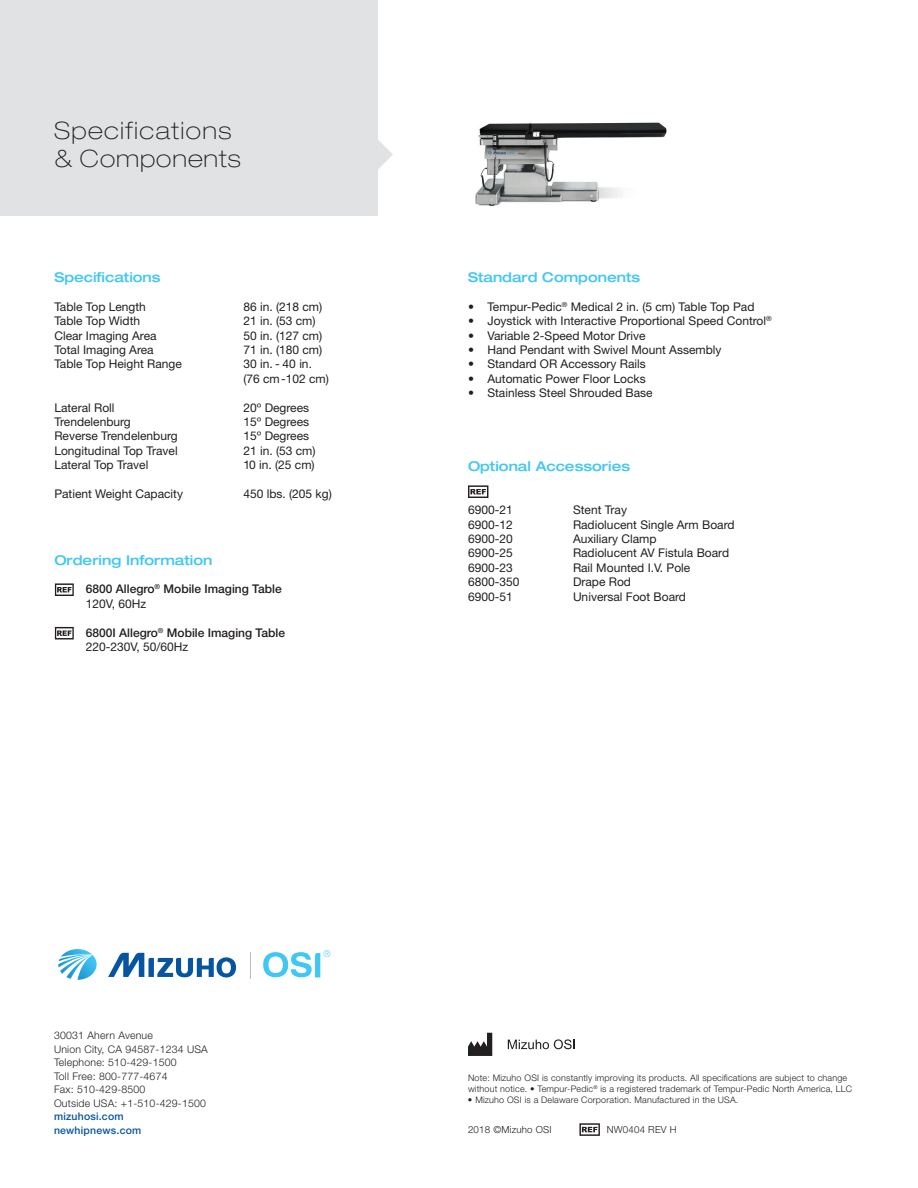
<style>
.page{position:relative;width:918px;height:1188px;background:#fff}
.page>*{position:absolute;margin:0;border:0;box-sizing:border-box;transform-origin:0 0}
.t1{font:100 expanded 24px/28.5px "Helvetica Neue LT Std";letter-spacing:.06em;color:#231f20}
.t2{font:500 expanded 13.5px "Helvetica Neue LT Std";color:#40c7f4}
.t3{font:12px/14.4px "Helvetica Neue LT Std";color:#231f20}
.t4{font:500 12px/14.4px "Helvetica Neue LT Std";color:#231f20}
.t5{font:300 10.5px/13.5px "Helvetica Neue LT Std";letter-spacing:.02em;color:#231f20}
.t6{font:500 10.5px/13.5px "Helvetica Neue LT Std";letter-spacing:.02em;color:#0754a0}
.t7{font:300 9.75px "Helvetica Neue LT Std";letter-spacing:.02em;color:#231f20}
.t8{font:300 9px/11.2px "Helvetica Neue LT Std";letter-spacing:.02em;color:#231f20}
.s1{font-weight:400}
</style>
<div class="page">
<svg style="left:508px;top:1039px;width:67px;height:10px"></svg>
<svg style="left:468px;top:1033px;width:24px;height:23px"></svg>
<div style="left:0;top:0;width:378px;height:216px;background:#e1e2e4"></div>
<svg style="left:378px;top:140px;width:15px;height:29px"></svg>
<svg style="left:55px;top:583px;width:19px;height:13px"></svg>
<svg style="left:55px;top:627px;width:19px;height:12px"></svg>
<svg style="left:468px;top:485px;width:20px;height:13px"></svg>
<img style="left:475px;top:122px;width:192px;height:84px">
<svg style="left:579px;top:1123px;width:21px;height:13px"></svg>
<svg style="left:58px;top:949px;width:39px;height:31px"></svg>
<svg style="left:108px;top:953px;width:128px;height:25px"></svg>
<svg style="left:263px;top:950px;width:67px;height:27px"></svg>
<svg style="left:250px;top:952px;width:1px;height:27px"></svg>
<h1 class="t1" style="left:54px;top:116px;width:188px">Specifications &amp; Components</h1>
<p class="t2" style="left:54px;top:269px;width:108px">Specifications</p>
<p class="t3" style="left:54px;top:299px;width:93px">Table Top Length</p>
<p class="t3" style="left:243px;top:299px;width:80px">86 in. (218 cm)</p>
<p class="t3" style="left:54px;top:314px;width:87px">Table Top Width</p>
<p class="t3" style="left:243px;top:314px;width:74px">21 in. (53 cm)</p>
<p class="t3" style="left:54px;top:328px;width:104px">Clear Imaging Area</p>
<p class="t3" style="left:243px;top:328px;width:80px">50 in. (127 cm)</p>
<p class="t3" style="left:54px;top:342px;width:101px">Total Imaging Area</p>
<p class="t3" style="left:243px;top:342px;width:80px">71 in. (180 cm)</p>
<p class="t3" style="left:54px;top:357px;width:129px">Table Top Height Range</p>
<p class="t3" style="left:243px;top:357px;width:87px">30 in. - 40 in. (76 cm-102 cm)</p>
<p class="t3" style="left:54px;top:400px;width:62px">Lateral Roll</p>
<p class="t3" style="left:243px;top:400px;width:67px">20º Degrees</p>
<p class="t3" style="left:54px;top:414px;width:78px">Trendelenburg</p>
<p class="t3" style="left:243px;top:414px;width:67px">15º Degrees</p>
<p class="t3" style="left:54px;top:429px;width:125px">Reverse Trendelenburg</p>
<p class="t3" style="left:243px;top:429px;width:67px">15º Degrees</p>
<p class="t3" style="left:54px;top:443px;width:125px">Longitudinal Top Travel</p>
<p class="t3" style="left:243px;top:443px;width:74px">21 in. (53 cm)</p>
<p class="t3" style="left:54px;top:458px;width:96px">Lateral Top Travel</p>
<p class="t3" style="left:243px;top:458px;width:73px">10 in. (25 cm)</p>
<p class="t3" style="left:54px;top:486px;width:130px">Patient Weight Capacity</p>
<p class="t3" style="left:243px;top:486px;width:90px">450 lbs. (205 kg)</p>
<p class="t2" style="left:54px;top:551px;width:159px">Ordering Information</p>
<p class="t4" style="left:86px;top:582px;width:197px">6800 Allegro<sup>®</sup> Mobile Imaging Table<br><span class="s1">120V, 60Hz</span></p>
<p class="t4" style="left:86px;top:625px;width:201px">6800I Allegro<sup>®</sup> Mobile Imaging Table<br><span class="s1">220-230V, 50/60Hz</span></p>
<p class="t2" style="left:468px;top:269px;width:174px">Standard Components</p>
<p class="t3" style="left:468px;top:299px;width:288px">• Tempur-Pedic<sup>®</sup> Medical 2 in. (5 cm) Table Top Pad</p>
<p class="t3" style="left:468px;top:314px;width:305px">• Joystick with Interactive Proportional Speed Control<sup>®</sup></p>
<p class="t3" style="left:468px;top:328px;width:179px">• Variable 2-Speed Motor Drive</p>
<p class="t3" style="left:468px;top:342px;width:255px">• Hand Pendant with Swivel Mount Assembly</p>
<p class="t3" style="left:468px;top:357px;width:179px">• Standard OR Accessory Rails</p>
<p class="t3" style="left:468px;top:371px;width:179px">• Automatic Power Floor Locks</p>
<p class="t3" style="left:468px;top:386px;width:186px">• Stainless Steel Shrouded Base</p>
<p class="t2" style="left:468px;top:458px;width:164px">Optional Accessories</p>
<p class="t3" style="left:468px;top:503px;width:46px">6900-21</p>
<p class="t3" style="left:573px;top:503px;width:56px">Stent Tray</p>
<p class="t3" style="left:468px;top:517px;width:46px">6900-12</p>
<p class="t3" style="left:573px;top:517px;width:163px">Radiolucent Single Arm Board</p>
<p class="t3" style="left:468px;top:531px;width:46px">6900-20</p>
<p class="t3" style="left:573px;top:531px;width:85px">Auxiliary Clamp</p>
<p class="t3" style="left:468px;top:546px;width:46px">6900-25</p>
<p class="t3" style="left:573px;top:546px;width:158px">Radiolucent AV Fistula Board</p>
<p class="t3" style="left:468px;top:560px;width:46px">6900-23</p>
<p class="t3" style="left:573px;top:560px;width:119px">Rail Mounted I.V. Pole</p>
<p class="t3" style="left:468px;top:575px;width:53px">6800-350</p>
<p class="t3" style="left:573px;top:575px;width:60px">Drape Rod</p>
<p class="t3" style="left:468px;top:589px;width:46px">6900-51</p>
<p class="t3" style="left:573px;top:589px;width:115px">Universal Foot Board</p>
<p class="t5" style="left:54px;top:1029px;width:155px">30031 Ahern Avenue<br>Union City, CA 94587-1234 USA<br>Telephone: 510-429-1500<br>Toll Free: 800-777-4674<br>Fax: 510-429-8500<br>Outside USA: +1-510-429-1500</p>
<p class="t6" style="left:54px;top:1110px;width:89px">mizuhosi.com newhipnews.com</p>
<p class="t8" style="left:468px;top:1072px;width:386px">Note: Mizuho OSI is constantly improving its products. All specifications are subject to change without notice. • Tempur-Pedic<sup>®</sup> is a registered trademark of Tempur-Pedic North America, LLC</p>
<p class="t8" style="left:468px;top:1094px;width:272px">• Mizuho OSI is a Delaware Corporation. Manufactured in the USA.</p>
<p class="t7" style="left:468px;top:1124px;width:85px">2018 ©Mizuho OSI</p>
<p class="t7" style="left:607px;top:1124px;width:71px">NW0404 REV H</p>
</div>
